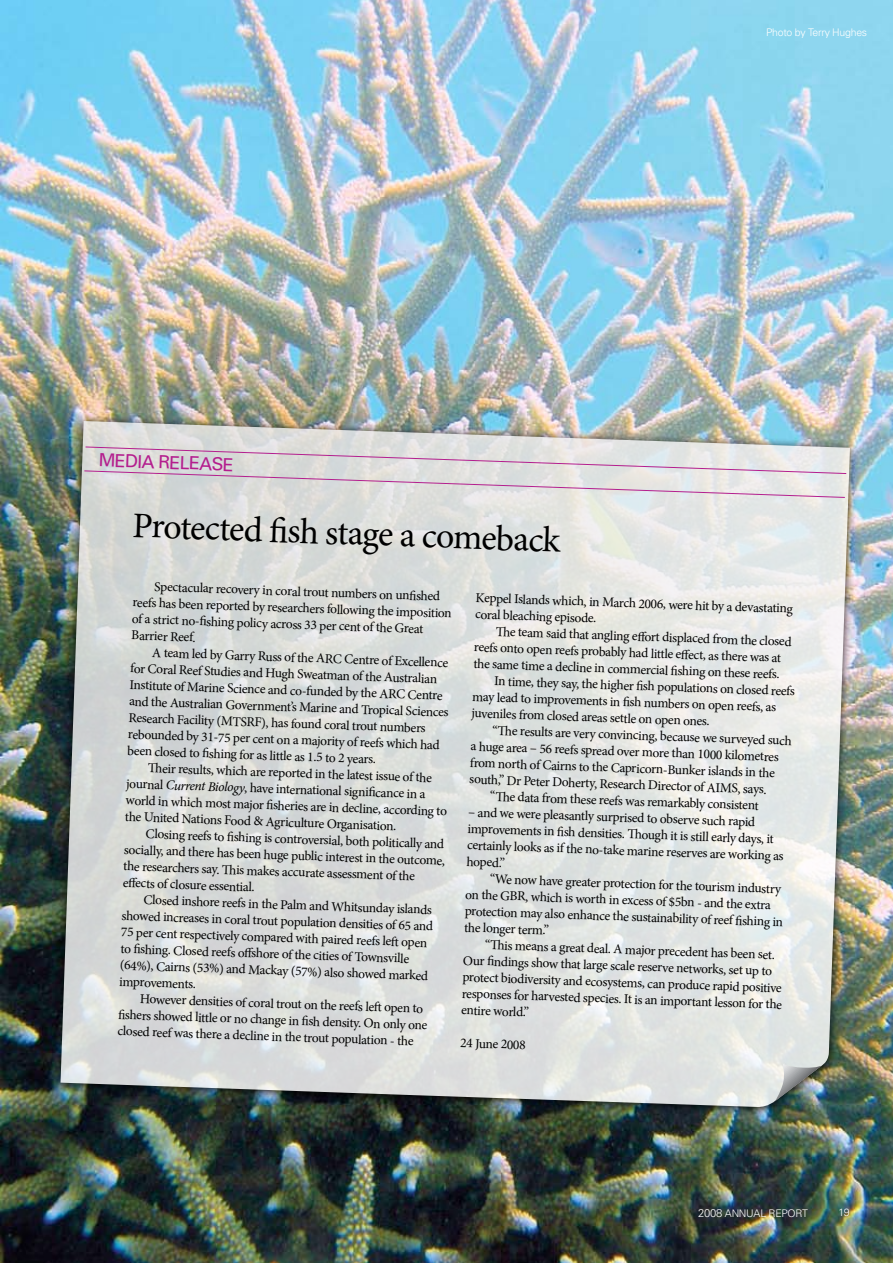
<style>
.page{position:relative;width:893px;height:1263px;background:#fff}
.page>*{position:absolute;margin:0;border:0;box-sizing:border-box;transform-origin:0 0}
.t1{font:36px "Minion Pro";color:#000}
.t2{font:18px "Univers";color:#b41e8e}
.t3{font:13.5px/16.5px "Minion Pro";color:#000}
.t4{font:300 10.5px "Univers";letter-spacing:-.025em;color:#fff}
.s1{font-style:italic}
.s2{font-size:11.25px}
</style>
<div class="page">
<img style="left:0;top:0;width:893px;height:1263px">
<img style="left:51px;top:414px;width:807px;height:704px">
<svg style="left:61px;top:448px;width:789px;height:659px;background:#d6d9d7"></svg>
<img style="left:775px;top:1063px;width:47px;height:38px">
<svg style="left:84px;top:446px;width:763px;height:52px;background:#ded9dc"></svg>
<h2 class="t2" style="left:99px;top:449px;width:137px;rotate:2deg">MEDIA RELE ASE</h2>
<h1 class="t1" style="left:133px;top:501px;width:430px;rotate:2deg">Protected fi sh stage a comeback</h1>
<p class="t4" style="left:766px;top:26px;width:103px">Photo by Terry Hughes</p>
<p class="t3" style="left:133px;top:577px;width:321px;text-indent:21px;rotate:2deg">Spectacular recovery in coral trout numbers on unfi shed reefs has been reported by researchers following the imposition of a strict no-fi shing policy across 33 per cent of the Great Barrier Reef.</p>
<p class="t3" style="left:131px;top:643px;width:321px;text-indent:21px;rotate:2deg">A team led by Garry Russ of the ARC Centre of Excellence for Coral Reef Studies and Hugh Sweatman of the Australian Institute of Marine Science and co-funded by the ARC Centre and the Australian Government’s Marine and Tropical Sciences Research Facility (MTSRF), has found coral trout numbers rebounded by 31-75 per cent on a majority of reefs which had been closed to fi shing for as little as 1.5 to 2 years.</p>
<p class="t3" style="left:127px;top:759px;width:323px;text-indent:21px;rotate:2deg">Th eir results, which are reported in the latest issue of the journal <span class="s1">Current Biology</span>, have international signifi cance in a world in which most major fi sheries are in decline, according to the United Nations Food &amp; Agriculture Organisation.</p>
<p class="t3" style="left:125px;top:825px;width:323px;text-indent:21px;rotate:2deg">Closing reefs to fi shing is controversial, both politically and socially, and there has been huge public interest in the outcome, the researchers say. Th is makes accurate assessment of the<br>eff ects of closure essential.</p>
<p class="t3" style="left:123px;top:891px;width:313px;text-indent:21px;rotate:2deg">Closed inshore reefs in the Palm and Whitsunday islands showed increases in coral trout population densities of 65 and 75 per cent respectively compared with paired reefs left open to fi shing. Closed reefs off shore of the cities of Townsville (64%), Cairns (53%) and Mackay (57%) also showed marked improvements.</p>
<p class="t3" style="left:119px;top:990px;width:311px;text-indent:21px;rotate:2deg">However densities of coral trout on the reefs left open to fi shers showed little or no change in fi sh density. On only one closed reef was there a decline in the trout population - the</p>
<p class="t3" style="left:476px;top:589px;width:319px;rotate:2deg">Keppel Islands which, in March 2006, were hit by a devastating coral bleaching episode.</p>
<p class="t3" style="left:496px;top:623px;width:297px;rotate:2deg">Th e team said that angling eff ort displaced from the closed</p>
<p class="t3" style="left:474px;top:639px;width:309px;rotate:2deg">reefs onto open reefs probably had little eff ect, as there was at</p>
<p class="t3" style="left:474px;top:655px;width:308px;rotate:2deg">the same time a decline in commercial fi shing on these reefs.</p>
<p class="t3" style="left:494px;top:672px;width:302px;rotate:2deg">In time, they say, the higher fi sh populations on closed reefs</p>
<p class="t3" style="left:473px;top:688px;width:306px;rotate:2deg">may lead to improvements in fi sh numbers on open reefs, as</p>
<p class="t3" style="left:472px;top:705px;width:240px;rotate:2deg">juveniles from closed areas settle on open ones.</p>
<p class="t3" style="left:493px;top:722px;width:301px;rotate:2deg">“Th e results are very convincing, because we surveyed such</p>
<p class="t3" style="left:471px;top:738px;width:310px;rotate:2deg">a huge area – 56 reefs spread over more than 1000 kilometres</p>
<p class="t3" style="left:470px;top:754px;width:307px;rotate:2deg">from north of Cairns to the Capricorn-Bunker islands in the</p>
<p class="t3" style="left:470px;top:771px;width:299px;rotate:2deg">south,” Dr Peter Doherty, Research Director of AIMS, says.</p>
<p class="t3" style="left:490px;top:788px;width:270px;rotate:2deg">“Th e data from these reefs was remarkably consistent</p>
<p class="t3" style="left:469px;top:804px;width:318px;rotate:2deg">– and we were pleasantly surprised to observe such rapid improvements in fi sh densities. Th ough it is still early days, it certainly looks as if the no-take marine reserves are working as hoped.”</p>
<p class="t3" style="left:466px;top:870px;width:320px;text-indent:24px;rotate:2deg">“We now have greater protection for the tourism industry on the GBR, which is worth in excess of $5bn - and the extra protection may also enhance the sustainability of reef fi shing in the longer term.”</p>
<p class="t3" style="left:464px;top:936px;width:322px;text-indent:21px;rotate:2deg">“Th is means a great deal. A major precedent has been set.<br>Our fi ndings show that large scale reserve networks, set up to protect biodiversity and ecosystems, can produce rapid positive responses for harvested species. It is an important lesson for the entire world.”</p>
<p class="t3" style="left:460px;top:1034px;width:67px;rotate:2deg">24 June 2008</p>
<p class="t4" style="left:698px;top:1206px;width:111px"><span class="s2">2008</span> Annual Report</p>
<p class="t4" style="left:838px;top:1206px;width:13px">19</p>
</div>
